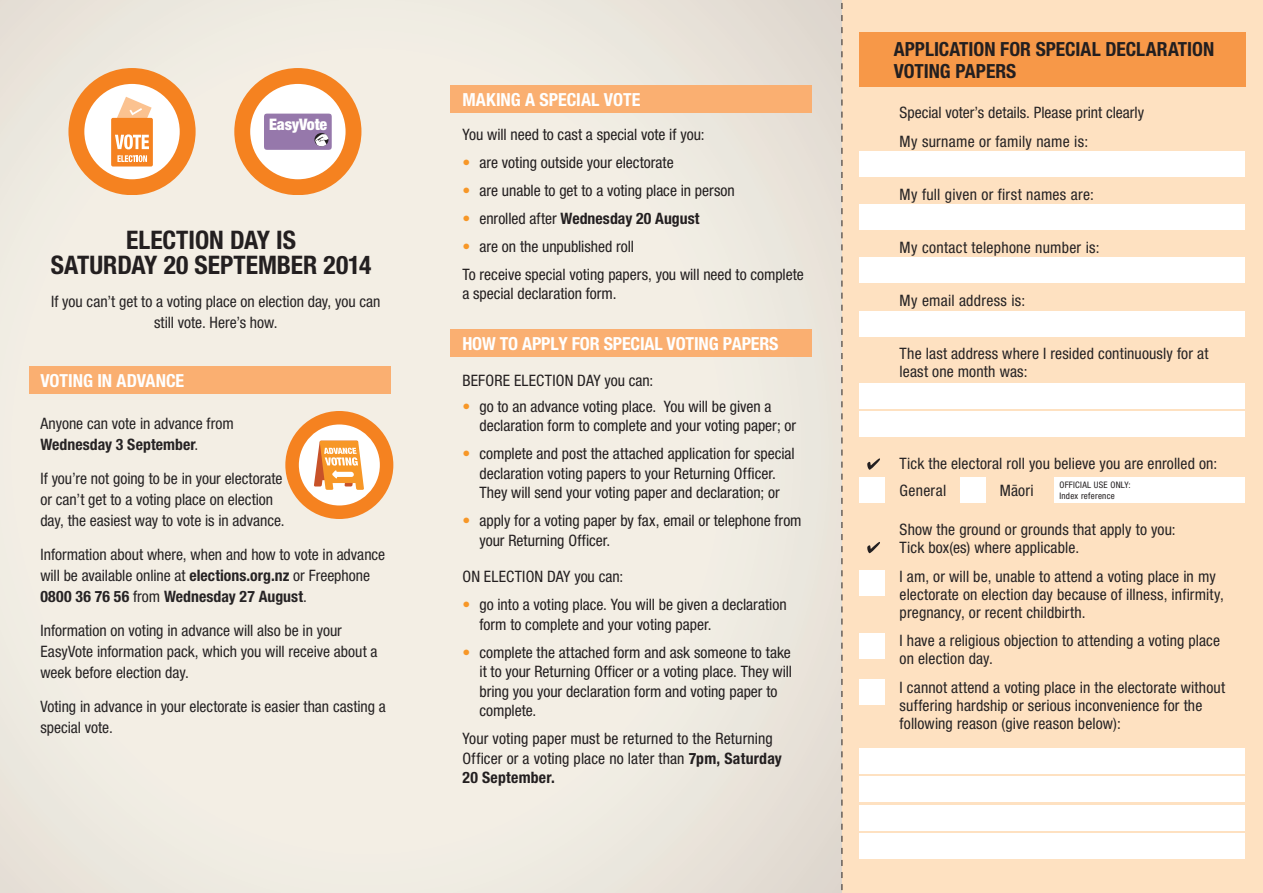
<style>
.page{position:relative;width:1263px;height:893px;background:#fff}
.page>*{position:absolute;margin:0;border:0;box-sizing:border-box;transform-origin:0 0}
.t1{font:25.65px/25px "Helvetica Neue CBM";letter-spacing:-.005em;color:#231f20;text-align:center}
.Orange_subs_u_l{font:19.5px/22.5px "Helvetica Neue CBM";color:#231f20}
.Headers_Reversed_cap{font:18px "Helvetica Neue CBM";color:#fff}
.Bulleted_copy{font:18px "Helvetica Neue CBM";letter-spacing:-.01em;color:#fff}
.t2{font:900 condensed 15.9px "Helvetica Neue";letter-spacing:-.01em;color:#fff}
.BODY_light_10_5_14{font:15.75px/21px "Helvetica Neue CM";letter-spacing:.005em;color:#262324}
.Bulleted_copy-2{font:15.75px/19.5px "Helvetica Neue CM";color:#231f20}
.Bulleted_copy-3{font:15.75px "Helvetica Neue CBM";letter-spacing:.005em;color:#231f20}
.Bulleted_copy-4{font:9px "Helvetica Neue CM";letter-spacing:.03em;color:#231f20}
.s1{font-family:"Helvetica Neue CBM"}
.s2{color:#f79727}
.s3{font-family:"Helvetica Neue CM";color:#f79727}
.s4{font-family:"Helvetica Neue CM"}
</style>
<div class="page">
<div style="left:842px;top:0;width:421px;height:893px;background:#fee1c1"></div>
<div style="left:0;top:0;width:841px;height:893px;background:linear-gradient(to right,#f3efe5,#ede8df)"></div>
<div style="left:30px;top:366px;width:361px;height:28px;background:#faaf71"></div>
<div style="left:859px;top:32px;width:386px;height:54px;background:#f79848"></div>
<div style="left:859px;top:151px;width:386px;height:26px;background:#fff"></div>
<div style="left:859px;top:204px;width:386px;height:25px;background:#fff"></div>
<div style="left:859px;top:257px;width:386px;height:26px;background:#fff"></div>
<div style="left:859px;top:311px;width:386px;height:25px;background:#fff"></div>
<div style="left:859px;top:383px;width:386px;height:25px;background:#fff"></div>
<div style="left:859px;top:411px;width:386px;height:26px;background:#fff"></div>
<div style="left:859px;top:776px;width:386px;height:26px;background:#fff"></div>
<div style="left:859px;top:748px;width:386px;height:25px;background:#fff"></div>
<div style="left:859px;top:805px;width:386px;height:25px;background:#fff"></div>
<div style="left:859px;top:833px;width:386px;height:26px;background:#fff"></div>
<div style="left:859px;top:477px;width:26px;height:26px;background:#fff"></div>
<div style="left:859px;top:570px;width:26px;height:25px;background:#fff"></div>
<div style="left:859px;top:634px;width:26px;height:25px;background:#fff"></div>
<div style="left:859px;top:679px;width:26px;height:26px;background:#fff"></div>
<div style="left:960px;top:477px;width:26px;height:26px;background:#fff"></div>
<div style="left:1054px;top:477px;width:191px;height:26px;background:#fff"></div>
<svg style="left:867px;top:458px;width:13px;height:12px"></svg>
<svg style="left:867px;top:542px;width:13px;height:12px"></svg>
<div style="left:451px;top:329px;width:361px;height:28px;background:#faaf71"></div>
<div style="left:451px;top:85px;width:361px;height:28px;background:#faaf71"></div>
<svg style="left:285px;top:411px;width:108px;height:108px"></svg>
<svg style="left:234px;top:68px;width:127px;height:126px"></svg>
<svg style="left:68px;top:68px;width:128px;height:126px"></svg>
<svg style="left:841px;top:0;width:1px;height:893px"></svg>
<p class="t2" style="left:269px;top:115px;width:60px">EasyVote</p>
<p class="t1" style="left:51px;top:227px;width:322px">ELECTION DAY IS<br>SATURDAY 20 SEPTEMBER 2014</p>
<p class="BODY_light_10_5_14" style="left:51px;top:291px;width:331px;text-align:center">If you can’t get to a voting place on election day, you can still vote. Here’s how.</p>
<p class="Headers_Reversed_cap" style="left:40px;top:370px;width:145px">VOTING IN ADVANCE</p>
<p class="BODY_light_10_5_14" style="left:40px;top:413px;width:195px">Anyone can vote in advance from<br><span class="s1">Wednesday 3 September</span>.</p>
<p class="BODY_light_10_5_14" style="left:40px;top:468px;width:246px">If you’re not going to be in your electorate or can’t get to a voting place on election day, the easiest way to vote is in advance.</p>
<p class="BODY_light_10_5_14" style="left:40px;top:544px;width:346px">Information about where, when and how to vote in advance will be available online at <span class="s1">elections.org.nz</span> or Freephone<br><span class="s1">0800 36 76 56</span> from <span class="s1">Wednesday 27 August</span>.</p>
<p class="BODY_light_10_5_14" style="left:40px;top:620px;width:339px">Information on voting in advance will also be in your<br>EasyVote information pack, which you will receive about a week before election day.</p>
<p class="BODY_light_10_5_14" style="left:40px;top:695px;width:347px">Voting in advance in your electorate is easier than casting a special vote.</p>
<p class="Headers_Reversed_cap" style="left:462px;top:89px;width:180px">MAKING A SPECIAL VOTE</p>
<p class="Bulleted_copy-2" style="left:462px;top:124px;width:244px">You will need to cast a special vote if you:</p>
<p class="Bulleted_copy-2" style="left:462px;top:152px;width:213px"><span class="s2">•</span> are voting outside your electorate</p>
<p class="Bulleted_copy-2" style="left:462px;top:180px;width:274px"><span class="s2">•</span> are unable to get to a voting place in person</p>
<p class="Bulleted_copy-3" style="left:462px;top:209px;width:239px"><span class="s3">•</span> <span class="s4">enrolled after</span> Wednesday 20 August</p>
<p class="Bulleted_copy-2" style="left:462px;top:237px;width:173px"><span class="s2">•</span> are on the unpublished roll</p>
<p class="Bulleted_copy-2" style="left:462px;top:265px;width:343px">To receive special voting papers, you will need to complete a special declaration form.</p>
<p class="Bulleted_copy" style="left:462px;top:333px;width:318px">HOW TO APPLY FOR SPECIAL VOTING PAPERS</p>
<p class="Bulleted_copy-2" style="left:462px;top:370px;width:192px">BEFORE ELECTION DAY you can:</p>
<p class="Bulleted_copy-2" style="left:479px;top:396px;width:318px;text-indent:-17px"><span class="s2">•</span> go to an advance voting place. You will be given a declaration form to complete and your voting paper; or</p>
<p class="Bulleted_copy-2" style="left:462px;top:444px;width:334px;text-align:center"><span class="s2">•</span> complete and post the attached application for special declaration voting papers to your Returning Officer.<br>They will send your voting paper and declaration; or</p>
<p class="Bulleted_copy-2" style="left:479px;top:511px;width:324px;text-indent:-17px"><span class="s2">•</span> apply for a voting paper by fax, email or telephone from your Returning Officer.</p>
<p class="Bulleted_copy-2" style="left:462px;top:567px;width:162px">ON ELECTION DAY you can:</p>
<p class="Bulleted_copy-2" style="left:479px;top:595px;width:309px;text-indent:-17px"><span class="s2">•</span> go into a voting place. You will be given a declaration form to complete and your voting paper.</p>
<p class="Bulleted_copy-2" style="left:479px;top:642px;width:314px;text-indent:-17px"><span class="s2">•</span> complete the attached form and ask someone to take it to your Returning Officer or a voting place. They will bring you your declaration form and voting paper to complete.</p>
<p class="Bulleted_copy-2" style="left:462px;top:729px;width:321px">Your voting paper must be returned to the Returning<br>Officer or a voting place no later than <span class="s1">7pm, Saturday<br>20 September.</span></p>
<p class="Orange_subs_u_l" style="left:894px;top:37px;width:322px">APPLICATION FOR SPECIAL DECLARATION<br>VOTING PAPERS</p>
<p class="BODY_light_10_5_14" style="left:900px;top:102px;width:246px">Special voter’s details. Please print clearly</p>
<p class="BODY_light_10_5_14" style="left:900px;top:131px;width:190px">My surname or family name is:</p>
<p class="BODY_light_10_5_14" style="left:900px;top:184px;width:196px">My full given or first names are:</p>
<p class="BODY_light_10_5_14" style="left:900px;top:237px;width:201px">My contact telephone number is:</p>
<p class="BODY_light_10_5_14" style="left:900px;top:290px;width:127px">My email address is:</p>
<p class="BODY_light_10_5_14" style="left:900px;top:344px;width:310px;line-height:18px">The last address where I resided continuously for at least one month was:</p>
<p class="BODY_light_10_5_14" style="left:900px;top:453px;width:319px">Tick the electoral roll you believe you are enrolled on:</p>
<p class="BODY_light_10_5_14" style="left:900px;top:479px;width:48px">General</p>
<p class="BODY_light_10_5_14" style="left:1000px;top:479px;width:35px">Ma¯ori</p>
<p class="BODY_light_10_5_14" style="left:900px;top:520px;width:278px;line-height:18px">Show the ground or grounds that apply to you:<br>Tick box(es) where applicable.</p>
<p class="BODY_light_10_5_14" style="left:900px;top:567px;width:326px;line-height:18px">I am, or will be, unable to attend a voting place in my electorate on election day because of illness, infirmity, pregnancy, or recent childbirth.</p>
<p class="BODY_light_10_5_14" style="left:900px;top:631px;width:322px;line-height:18px">I have a religious objection to attending a voting place on election day.</p>
<p class="BODY_light_10_5_14" style="left:900px;top:678px;width:327px;line-height:18px">I cannot attend a voting place in the electorate without suffering hardship or serious inconvenience for the following reason (give reason below):</p>
<p class="Bulleted_copy-4" style="left:1059px;top:480px;width:73px">OFFICIAL USE ONLY:</p>
<p class="Bulleted_copy-4" style="left:1059px;top:490px;width:57px">Index reference</p>
</div>
